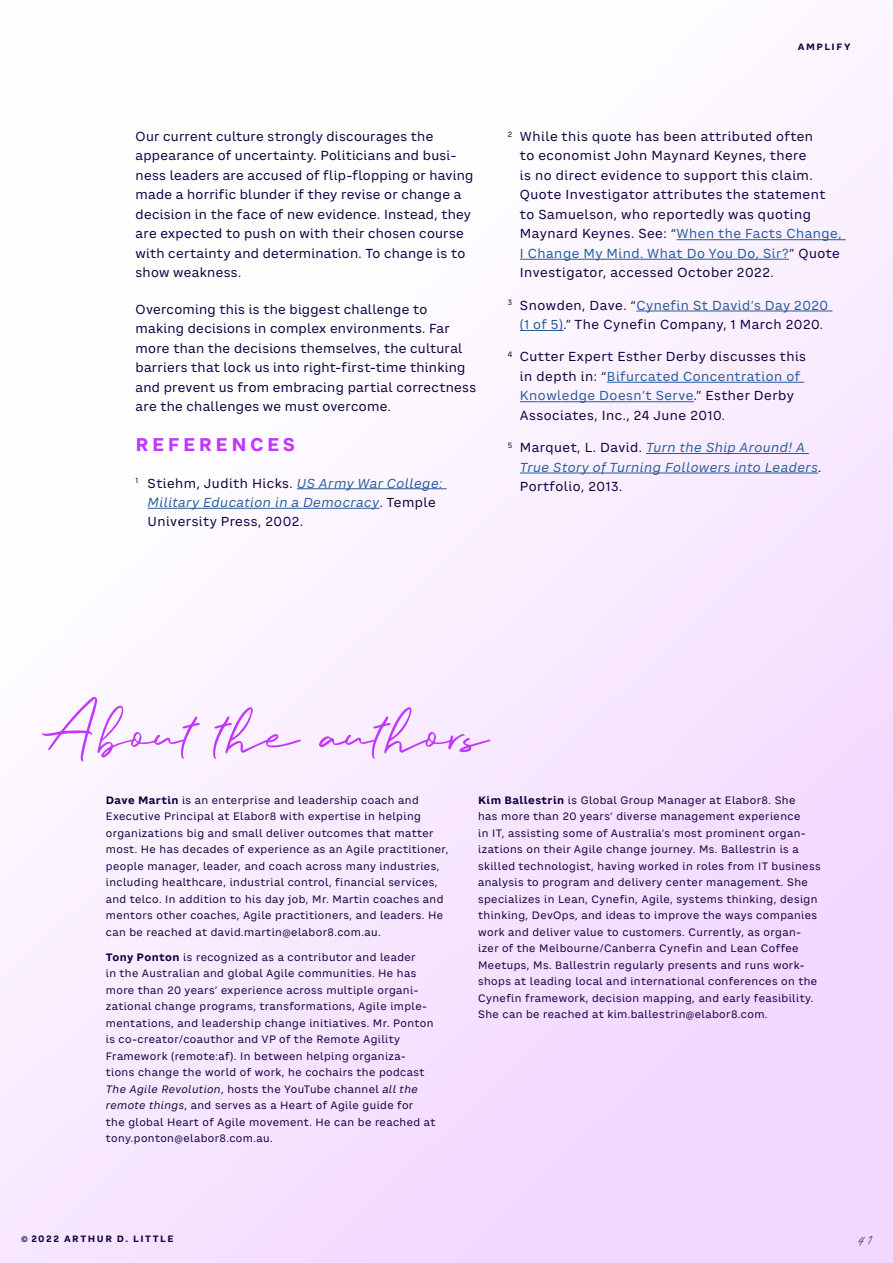
<style>
.page{position:relative;width:893px;height:1263px;background:#fff}
.page>*{position:absolute;margin:0;border:0;box-sizing:border-box;transform-origin:0 0}
.t1{font:75px "ADL Notes";color:#c336ff}
.t2{font:700 18px "CA Saygon Text";letter-spacing:.195em;color:#c336ff}
.t3{font:15px "ADL Notes";color:#0d003f}
.t4{font:12.75px/19.5px "CA Saygon Text";letter-spacing:.03em;color:#0d003f}
.t5{font:italic 12.75px/19.5px "CA Saygon Text";letter-spacing:.04em;color:#275b9b}
.t6{font:10.5px/16.5px "CA Saygon Text";letter-spacing:.04em;color:#0d003f}
.t7{font:700 9px "CA Saygon Text";letter-spacing:.17em;color:#0d003f}
.s1{font-style:italic;color:#275b9b}
.s2{color:#275b9b}
.s3{font-style:normal;color:#0d003f}
.s4{font-weight:700}
.s5{font-style:italic}
</style>
<div class="page">
<div style="left:0;top:0;width:893px;height:1263px;background:linear-gradient(to bottom,#feffff,#f4dbff)"></div>
<hr style="left:297px;top:488px;width:150px;height:1px;background:#275b9b">
<hr style="left:148px;top:508px;width:232px;height:1px;background:#275b9b">
<hr style="left:677px;top:239px;width:169px;height:1px;background:#275b9b">
<hr style="left:520px;top:259px;width:269px;height:1px;background:#275b9b">
<hr style="left:636px;top:311px;width:196px;height:1px;background:#275b9b">
<hr style="left:520px;top:330px;width:44px;height:1px;background:#275b9b">
<hr style="left:607px;top:382px;width:197px;height:1px;background:#275b9b">
<hr style="left:520px;top:401px;width:174px;height:1px;background:#275b9b">
<hr style="left:646px;top:453px;width:163px;height:1px;background:#275b9b">
<hr style="left:520px;top:473px;width:298px;height:1px;background:#275b9b">
<p class="t4" style="left:136px;top:127px;width:339px">Our current culture strongly discourages the appearance of uncertainty. Politicians and busi&shy;ness leaders are accused of flip-flopping or having made a horrific blunder if they revise or change a decision in the face of new evidence. Instead, they are expected to push on with their chosen course with certainty and determination. To change is to show weakness.</p>
<p class="t4" style="left:136px;top:300px;width:342px">Overcoming this is the biggest challenge to making decisions in complex environments. Far more than the decisions themselves, the cultural barriers that lock us into right-first-time thinking and prevent us from embracing partial correctness are the challenges we must overcome.</p>
<h2 class="t2" style="left:136px;top:430px;width:161px">REFERENCES</h2>
<p class="t4" style="left:148px;top:473px;width:296px;text-indent:-12px"><sup>1</sup> Stiehm, Judith Hicks. <span class="s1">US Army War College:<br>Military Education in a Democracy</span>. Temple<br>University Press, 2002.</p>
<p class="t7" style="left:798px;top:40px;width:54px">AMPLIFY</p>
<p class="t4" style="left:520px;top:127px;width:323px;text-indent:-12px"><sup>2</sup> While this quote has been attributed often<br>to economist John Maynard Keynes, there<br>is no direct evidence to support this claim.<br>Quote Investigator attributes the statement to Samuelson, who reportedly was quoting Maynard Keynes. See: “<span class="s2">When the Facts Change, I Change My Mind. What Do You Do, Sir?</span>” Quote Investigator, accessed October 2022.</p>
<p class="t4" style="left:508px;top:295px;width:322px;text-align:center"><sup>3</sup> Snowden, Dave. “<span class="s2">Cynefin St David’s Day 2020 (1 of 5)</span>.” The Cynefin Company, 1 March 2020.</p>
<p class="t4" style="left:520px;top:347px;width:288px;text-indent:-12px"><sup>4</sup> Cutter Expert Esther Derby discusses this in depth in: “<span class="s2">Bifurcated Concentration of Knowledge Doesn’t Serve</span>.” Esther Derby Associates, Inc., 24 June 2010.</p>
<p class="t5" style="left:520px;top:438px;width:303px;text-indent:-12px"><sup>5</sup> <span class="s3">Marquet, L. David.</span> Turn the Ship Around! A<br>True Story of Turning Followers into Leaders<span class="s3">.<br>Portfolio, 2013.</span></p>
<h1 class="t1" style="left:43px;top:680px;width:442px">About the authors</h1>
<p class="t6" style="left:106px;top:792px;width:344px"><span class="s4">Dave Martin</span> is an enterprise and leadership coach and Executive Principal at Elabor8 with expertise in helping organizations big and small deliver outcomes that matter most. He has decades of experience as an Agile practitioner, people manager, leader, and coach across many industries, including healthcare, industrial control, financial services, and telco. In addition to his day job, Mr. Martin coaches and mentors other coaches, Agile practitioners, and leaders. He can be reached at david.martin@elabor8.com.au.</p>
<p class="t6" style="left:106px;top:949px;width:331px"><span class="s4">Tony Ponton</span> is recognized as a contributor and leader<br>in the Australian and global Agile communities. He has more than 20 years’ experience across multiple organi&shy;zational change programs, transformations, Agile imple&shy;mentations, and leadership change initiatives. Mr. Ponton is co-creator/coauthor and VP of the Remote Agility Framework (remote:af). In between helping organiza&shy;tions change the world of work, he cochairs the podcast <span class="s5">The Agile Revolution</span>, hosts the YouTube channel <span class="s5">all the remote things</span>, and serves as a Heart of Agile guide for<br>the global Heart of Agile movement. He can be reached at tony.ponton@elabor8.com.au.</p>
<p class="t6" style="left:478px;top:792px;width:344px"><span class="s4">Kim Ballestrin</span> is Global Group Manager at Elabor8. She<br>has more than 20 years’ diverse management experience<br>in IT, assisting some of Australia’s most prominent organ&shy;izations on their Agile change journey. Ms. Ballestrin is a skilled technologist, having worked in roles from IT business analysis to program and delivery center management. She specializes in Lean, Cynefin, Agile, systems thinking, design thinking, DevOps, and ideas to improve the ways companies work and deliver value to customers. Currently, as organ&shy;izer of the Melbourne/Canberra Cynefin and Lean Coffee Meetups, Ms. Ballestrin regularly presents and runs work&shy;shops at leading local and international conferences on the Cynefin framework, decision mapping, and early feasibility.<br>She can be reached at kim.ballestrin@elabor8.com.</p>
<p class="t7" style="left:21px;top:1231px;width:154px">© 2022 ARTHUR D. LITTLE</p>
<h3 class="t3" style="left:858px;top:1231px;width:15px">41</h3>
</div>
